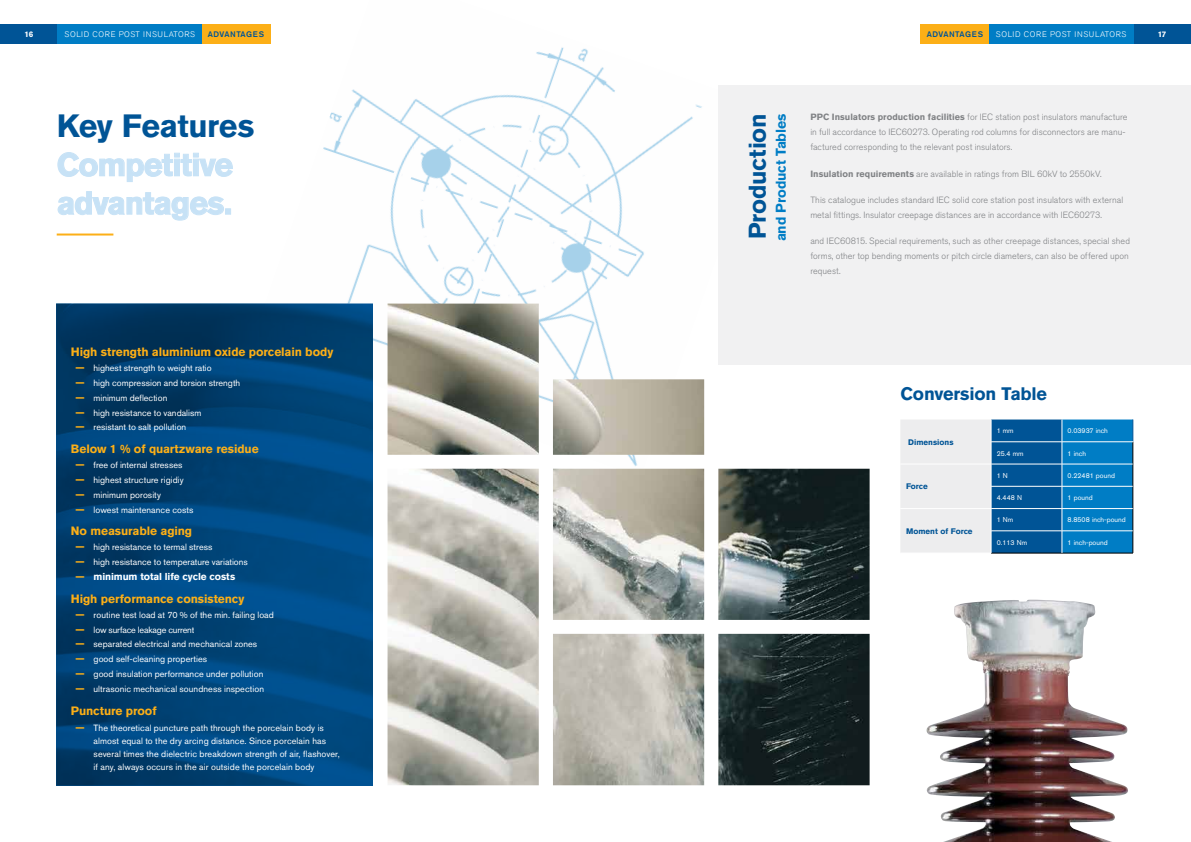
<style>
.page{position:relative;width:1191px;height:842px;background:#fff}
.page>*{position:absolute;margin:0;border:0;box-sizing:border-box;transform-origin:0 0}
.t1{font:700 32px/38.4px "Akzidenz Grotesk Pro";letter-spacing:-.03em;color:#c7e2f6}
.t2{font:700 32px "Akzidenz Grotesk Pro";letter-spacing:-.015em;color:#005496}
.t3{font:700 24px "Akzidenz Grotesk Pro";letter-spacing:-.015em;color:#005496}
.t4{font:700 18px "Akzidenz Grotesk Pro";letter-spacing:-.01em;color:#005496}
.t5{font:700 14px "Akzidenz Grotesk Pro";letter-spacing:-.01em;color:#007dc5}
.t6{font:700 12px "Akzidenz Grotesk Pro";letter-spacing:-.01em;color:#fcaf17}
.t7{font:700 10px "Akzidenz Grotesk Pro";letter-spacing:-.01em;color:#fff}
.t8{font:9px/13px "Akzidenz Grotesk Pro";letter-spacing:.005em;color:#fff}
.t9{font:300 9px/15px "Akzidenz Grotesk Pro";letter-spacing:.005em;color:#808285}
.t10{font:9px "Akzidenz Grotesk Pro";letter-spacing:-.02em;color:#fff}
.t11{font:300 8px "Akzidenz Grotesk Pro";letter-spacing:.08em;color:#fff}
.t12{font:700 8px "Akzidenz Grotesk Pro";color:#005496}
.t13{font:500 8px "Akzidenz Grotesk Pro";letter-spacing:.06em;color:#005496}
.t14{font:700 8px "Akzidenz Grotesk Pro";color:#fff}
.t15{font:7px "Akzidenz Grotesk Pro";color:#fff}
.s1{font-weight:700;font-size:10px;color:#fcaf17}
.s2{color:#fcaf17}
.s3{font-weight:700}
</style>
<div class="page">
<img style="left:252px;top:24px;width:450px;height:280px">
<img style="left:373px;top:304px;width:496px;height:481px">
<svg style="left:58px;top:152px;width:175px;height:30px"></svg>
<svg style="left:58px;top:191px;width:173px;height:29px"></svg>
<div style="left:0;top:24px;width:58px;height:20px;background:#005496"></div>
<div style="left:202px;top:24px;width:68px;height:20px;background:#fcaf17"></div>
<div style="left:58px;top:24px;width:144px;height:20px;background:#007dc5"></div>
<svg style="left:56px;top:304px;width:317px;height:481px;background:#004276"></svg>
<div style="left:1133px;top:24px;width:58px;height:20px;background:#005496"></div>
<div style="left:921px;top:24px;width:68px;height:20px;background:#fcaf17"></div>
<div style="left:989px;top:24px;width:144px;height:20px;background:#007dc5"></div>
<div style="left:718px;top:85px;width:473px;height:280px;background:#f1f1f2"></div>
<hr style="left:57px;top:234px;width:56px;height:2px;background:#fcaf17">
<img style="left:926px;top:600px;width:202px;height:242px">
<hr style="left:991px;top:553px;width:71px;height:1px;background:#000">
<hr style="left:1062px;top:553px;width:71px;height:1px;background:#000">
<svg style="left:900px;top:419px;width:233px;height:134px;background:#64a0c8"></svg>
<hr style="left:900px;top:464px;width:91px;height:1px;background:#fff">
<hr style="left:900px;top:508px;width:91px;height:1px;background:#fff">
<p class="t14" style="left:24px;top:29px;width:10px">16</p>
<p class="t11" style="left:65px;top:29px;width:132px">SOLID CORE POST INSULATORS</p>
<p class="t13" style="left:208px;top:29px;width:58px">ADVANTAGES</p>
<p class="t13" style="left:927px;top:29px;width:58px">ADVANTAGES</p>
<p class="t11" style="left:996px;top:29px;width:132px">SOLID CORE POST INSULATORS</p>
<p class="t14" style="left:1157px;top:29px;width:10px">17</p>
<h1 class="t2" style="left:57px;top:105px;width:199px">Key Features</h1>
<h1 class="t1" style="left:57px;top:145px;width:178px">Competitive advantages.</h1>
<h3 class="t6" style="left:71px;top:344px;width:264px">High strength aluminium oxide porcelain body</h3>
<p class="t8" style="left:76px;top:361px;width:138px"><span class="s1">—</span> highest strength to weight ratio</p>
<p class="t8" style="left:76px;top:376px;width:166px"><span class="s1">—</span> high compression and torsion strength</p>
<p class="t8" style="left:76px;top:391px;width:93px"><span class="s1">—</span> minimum deflection</p>
<p class="t8" style="left:76px;top:406px;width:127px"><span class="s1">—</span> high resistance to vandalism</p>
<p class="t8" style="left:76px;top:421px;width:112px"><span class="s1">—</span> resistant to salt pollution</p>
<h3 class="t6" style="left:71px;top:441px;width:189px">Below 1 % of quartzware residue</h3>
<p class="t8" style="left:76px;top:458px;width:108px"><span class="s1">—</span> free of internal stresses</p>
<p class="t8" style="left:76px;top:473px;width:110px"><span class="s1">—</span> highest structure rigidiy</p>
<p class="t8" style="left:76px;top:488px;width:87px"><span class="s1">—</span> minimum porosity</p>
<p class="t8" style="left:76px;top:503px;width:119px"><span class="s1">—</span> lowest maintenance costs</p>
<h3 class="t6" style="left:71px;top:523px;width:123px">No measurable aging</h3>
<p class="t8" style="left:76px;top:541px;width:138px"><span class="s1">—</span> high resistance to termal stress</p>
<p class="t8" style="left:76px;top:555px;width:174px"><span class="s1">—</span> high resistance to temperature variations</p>
<p class="t7" style="left:76px;top:570px;width:161px"><span class="s2">—</span> minimum total life cycle costs</p>
<h3 class="t6" style="left:71px;top:591px;width:175px">High performance consistency</h3>
<p class="t8" style="left:76px;top:608px;width:200px"><span class="s1">—</span> routine test load at 70 % of the min. failing load</p>
<p class="t10" style="left:76px;top:623px;width:120px"><span class="s1">—</span> low surface leakage current</p>
<p class="t8" style="left:76px;top:638px;width:183px"><span class="s1">—</span> separated electrical and mechanical zones</p>
<p class="t8" style="left:76px;top:652px;width:133px"><span class="s1">—</span> good self-cleaning properties</p>
<p class="t8" style="left:76px;top:667px;width:189px"><span class="s1">—</span> good insulation performance under pollution</p>
<p class="t8" style="left:76px;top:682px;width:190px"><span class="s1">—</span> ultrasonic mechanical soundness inspection</p>
<h3 class="t6" style="left:71px;top:703px;width:87px">Puncture proof</h3>
<p class="t8" style="left:94px;top:721px;width:248px;text-indent:-18px"><span class="s1">—</span> The theoretical puncture path through the porcelain body is almost equal to the dry arcing distance. Since porcelain has several times the dielectric breakdown strength of air, flashover, if any, always occurs in the air outside the porcelain body</p>
<h2 class="t3" style="left:742px;top:239px;width:127px;rotate:-90deg">Production</h2>
<h3 class="t5" style="left:772px;top:241px;width:130px;rotate:-90deg">and Product Tables</h3>
<p class="t9" style="left:810px;top:109px;width:319px"><span class="s3">PPC Insulators production facilities</span> for IEC station post insulators manufacture in full accordance to IEC60273. Operating rod columns for disconnectors are manu&shy;factured corresponding to the relevant post insulators.</p>
<p class="t9" style="left:810px;top:166px;width:293px"><span class="s3">Insulation requirements</span> are available in ratings from BIL 60kV to 2550kV.</p>
<p class="t9" style="left:810px;top:192px;width:314px">This catalogue includes standard IEC solid core station post insulators with external metal fittings. Insulator creepage distances are in accordance with IEC60273.</p>
<p class="t9" style="left:810px;top:234px;width:321px">and IEC60815. Special requirements, such as other creepage distances, special shed forms, other top bending moments or pitch circle diameters, can also be offered upon request.</p>
<h3 class="t4" style="left:900px;top:382px;width:148px">Conversion Table</h3>
<p class="t12" style="left:908px;top:437px;width:47px">Dimensions</p>
<p class="t12" style="left:906px;top:481px;width:23px">Force</p>
<p class="t12" style="left:906px;top:526px;width:68px">Moment of Force</p>
<p class="t15" style="left:996px;top:426px;width:18px">1 mm</p>
<p class="t15" style="left:1067px;top:426px;width:42px">0.03937 inch</p>
<p class="t15" style="left:996px;top:448px;width:28px">25.4 mm</p>
<p class="t15" style="left:1067px;top:448px;width:20px">1 inch</p>
<p class="t15" style="left:996px;top:471px;width:13px">1 N</p>
<p class="t15" style="left:1067px;top:471px;width:49px">0.22481 pound</p>
<p class="t15" style="left:996px;top:493px;width:27px">4.448 N</p>
<p class="t15" style="left:1067px;top:493px;width:27px">1 pound</p>
<p class="t15" style="left:996px;top:515px;width:18px">1 Nm</p>
<p class="t15" style="left:1067px;top:515px;width:60px">8.8508 inch-pound</p>
<p class="t15" style="left:996px;top:538px;width:32px">0.113 Nm</p>
<p class="t15" style="left:1067px;top:538px;width:41px">1 inch-pound</p>
</div>
